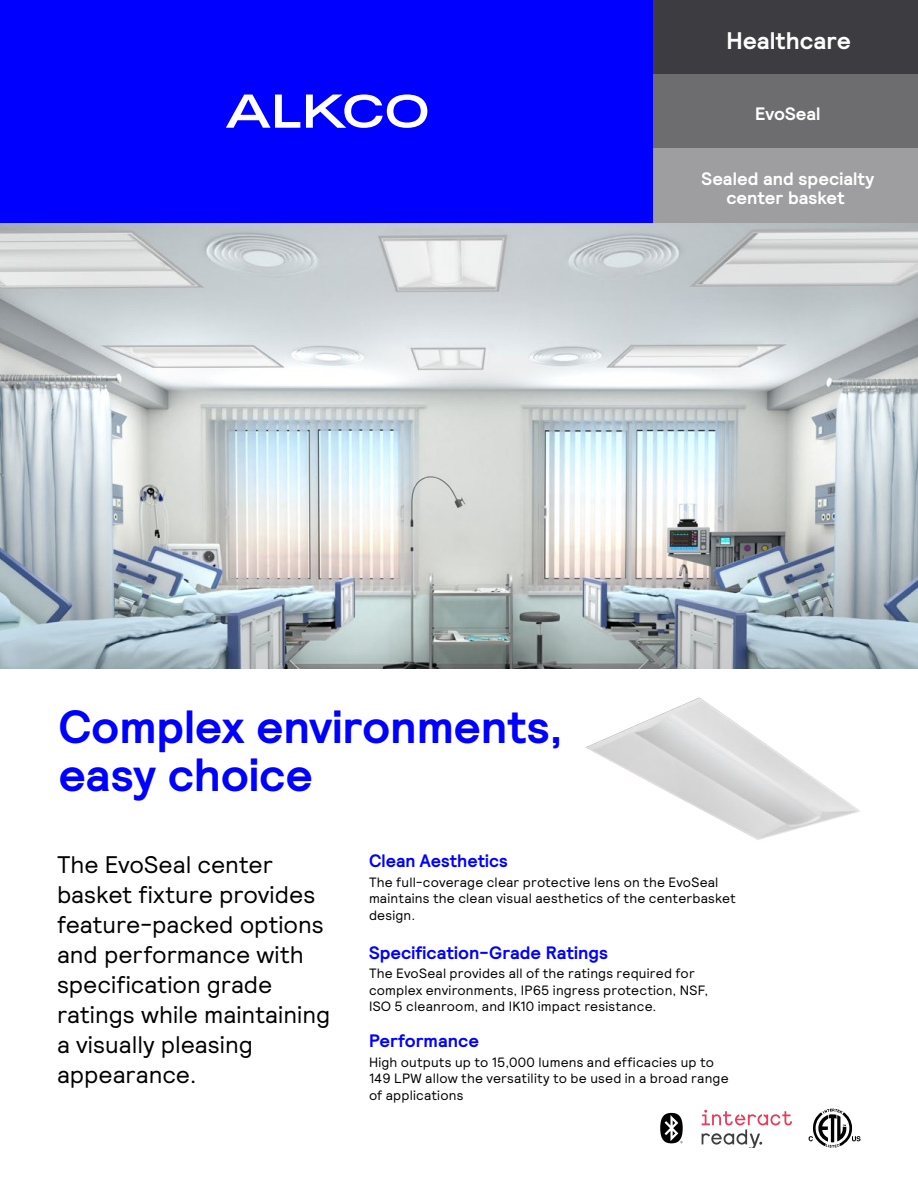
<style>
.page{position:relative;width:918px;height:1188px;background:#fff}
.page>*{position:absolute;margin:0;border:0;box-sizing:border-box;transform-origin:0 0}
.t1{font:700 46.5px/48px "Signify Relative";letter-spacing:-.005em;color:#00f}
.t2{font:24px/30px "Signify Relative";color:#000}
.t3{font:700 24px "Signify Relative";color:#fff}
.t4{font:700 18px "Signify Relative";letter-spacing:.005em;color:#00f}
.t5{font:700 18px/19.5px "Signify Relative";color:#fff;text-align:center}
.t6{font:13.5px/16.5px "Signify Relative";letter-spacing:.015em;color:#000}
</style>
<div class="page">
<img style="left:0;top:223px;width:918px;height:445px">
<div style="left:0;top:0;width:653px;height:223px;background:#00f"></div>
<div style="left:653px;top:0;width:265px;height:74px;background:#3c3c41"></div>
<div style="left:653px;top:74px;width:265px;height:74px;background:#6d6d70"></div>
<div style="left:653px;top:148px;width:265px;height:75px;background:#9e9ea0"></div>
<svg style="left:226px;top:95px;width:74px;height:33px"></svg>
<svg style="left:306px;top:94px;width:121px;height:34px"></svg>
<img style="left:585px;top:697px;width:276px;height:143px">
<svg style="left:702px;top:1110px;width:90px;height:38px"></svg>
<svg style="left:809px;top:1109px;width:52px;height:39px"></svg>
<svg style="left:660px;top:1113px;width:23px;height:30px"></svg>
<h2 class="t3" style="left:726px;top:25px;width:126px">Healthcare</h2>
<h3 class="t5" style="left:755px;top:104px;width:67px">EvoSeal</h3>
<h3 class="t5" style="left:702px;top:169px;width:174px">Sealed and specialty center basket</h3>
<h1 class="t1" style="left:58px;top:702px;width:506px">Complex environments, easy choice</h1>
<h2 class="t2" style="left:57px;top:849px;width:275px">The EvoSeal center basket fixture provides feature-packed options and performance with specification grade ratings while maintaining a visually pleasing appearance.</h2>
<h3 class="t4" style="left:369px;top:849px;width:140px">Clean Aesthetics</h3>
<p class="t6" style="left:369px;top:873px;width:368px">The full-coverage clear protective lens on the EvoSeal maintains the clean visual aesthetics of the centerbasket design.</p>
<h3 class="t4" style="left:369px;top:941px;width:241px">Specification-Grade Ratings</h3>
<p class="t6" style="left:369px;top:965px;width:341px">The EvoSeal provides all of the ratings required for complex environments, IP65 ingress protection, NSF,<br>ISO 5 cleanroom, and IK10 impact resistance.</p>
<h3 class="t4" style="left:369px;top:1029px;width:112px">Performance</h3>
<p class="t6" style="left:369px;top:1053px;width:361px">High outputs up to 15,000 lumens and efficacies up to<br>149 LPW allow the versatility to be used in a broad range of applications</p>
</div>
